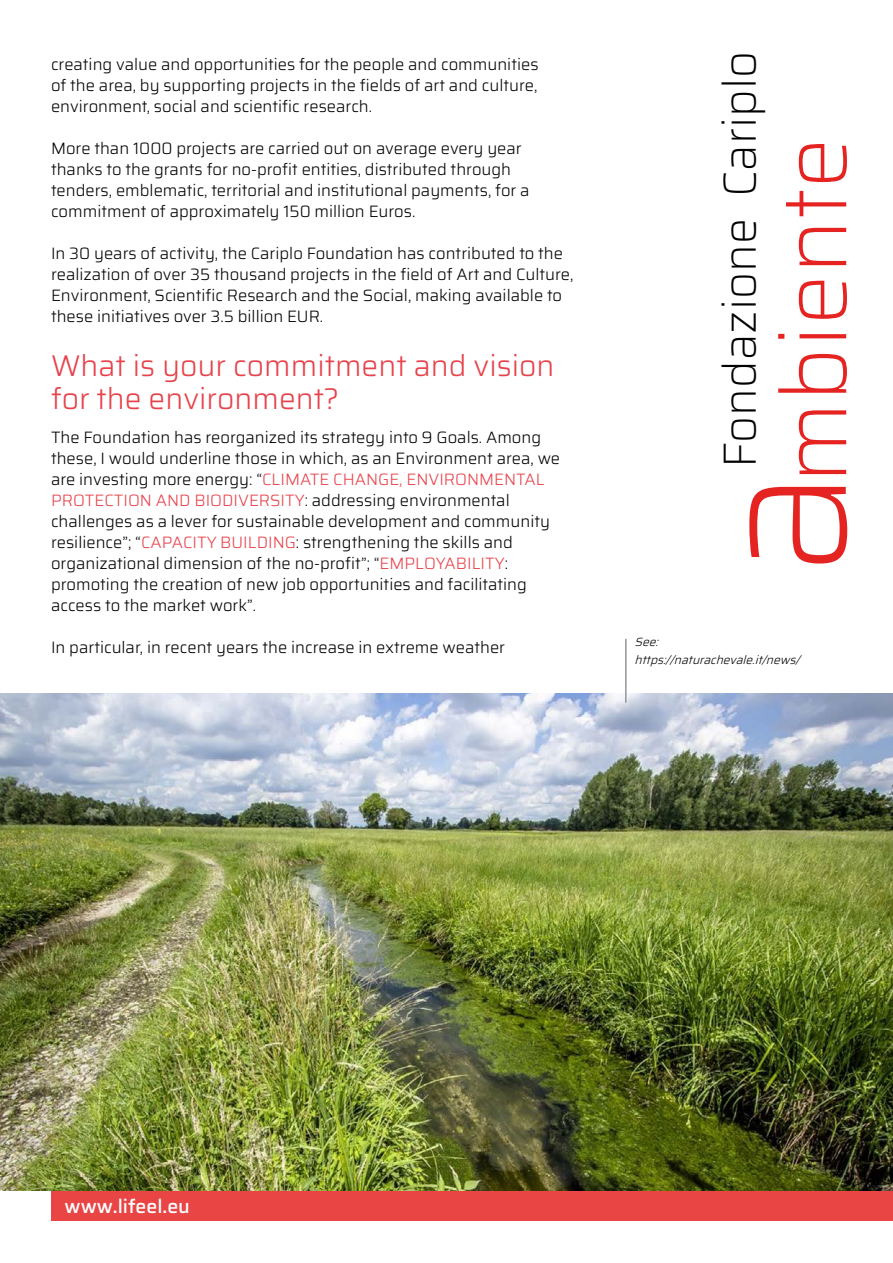
<style>
.page{position:relative;width:893px;height:1263px;background:#fff}
.page>*{position:absolute;margin:0;border:0;box-sizing:border-box;transform-origin:0 0}
.t1{font:200 186px "Saira";color:#e52321}
.t2{font:200 91.5px "Saira";color:#e52321}
.t3{font:200 46.5px "Saira";color:#000}
.t4{font:300 30px/33px "Saira";color:#e8424b}
.t5{font:500 19.5px "Saira";color:#fff}
.t6{font:300 16.5px/21px "Saira";color:#000}
.t7{font:italic 300 12px/18px "Saira";color:#000}
.s1{color:#e8424b}
</style>
<div class="page">
<div style="left:51px;top:1191px;width:842px;height:29px;background:#e94545"></div>
<img style="left:0;top:693px;width:893px;height:498px">
<hr style="left:625px;top:639px;width:2px;height:64px;background:#939599">
<p class="t6" style="left:51px;top:53px;width:489px;text-align:justify">creating value and opportunities for the people and communities of the area, by supporting projects in the fields of art and culture, environment, social and scientific research.</p>
<p class="t6" style="left:51px;top:137px;width:480px">More than 1000 projects are carried out on average every year thanks to the grants for no-profit entities, distributed through tenders, emblematic, territorial and institutional payments, for a commitment of approximately 150 million Euros.</p>
<p class="t6" style="left:51px;top:242px;width:524px">In 30 years of activity, the Cariplo Foundation has contributed to the realization of over 35 thousand projects in the field of Art and Culture, Environment, Scientific Research and the Social, making available to these initiatives over 3.5 billion EUR.</p>
<h3 class="t4" style="left:51px;top:348px;width:505px">What is your commitment and vision for the environment?</h3>
<p class="t6" style="left:51px;top:426px;width:511px">The Foundation has reorganized its strategy into 9 Goals. Among these, I would underline those in which, as an Environment area, we are investing more energy: “<span class="s1">CLIMATE CHANGE, ENVIRONMENTAL PROTECTION AND BIODIVERSITY</span>: addressing environmental challenges as a lever for sustainable development and community resilience”; “<span class="s1">CAPACITY BUILDING</span>: strengthening the skills and organizational dimension of the no-profit”; “<span class="s1">EMPLOYABILITY</span>: promoting the creation of new job opportunities and facilitating access to the market work”.</p>
<p class="t6" style="left:51px;top:636px;width:456px">In particular, in recent years the increase in extreme weather</p>
<h3 class="t3" style="left:705px;top:468px;width:419px;rotate:-90deg">Fondazione Cariplo</h3>
<h2 class="t2" style="left:747px;top:483px;width:347px;rotate:-90deg">mbiente</h2>
<h1 class="t1" style="left:644px;top:575px;width:108px;rotate:-90deg">a</h1>
<p class="t7" style="left:635px;top:632px;width:171px">See: https://naturachevale.it/news/</p>
<p class="t5" style="left:65px;top:1191px;width:127px">www.lifeel.eu</p>
</div>
